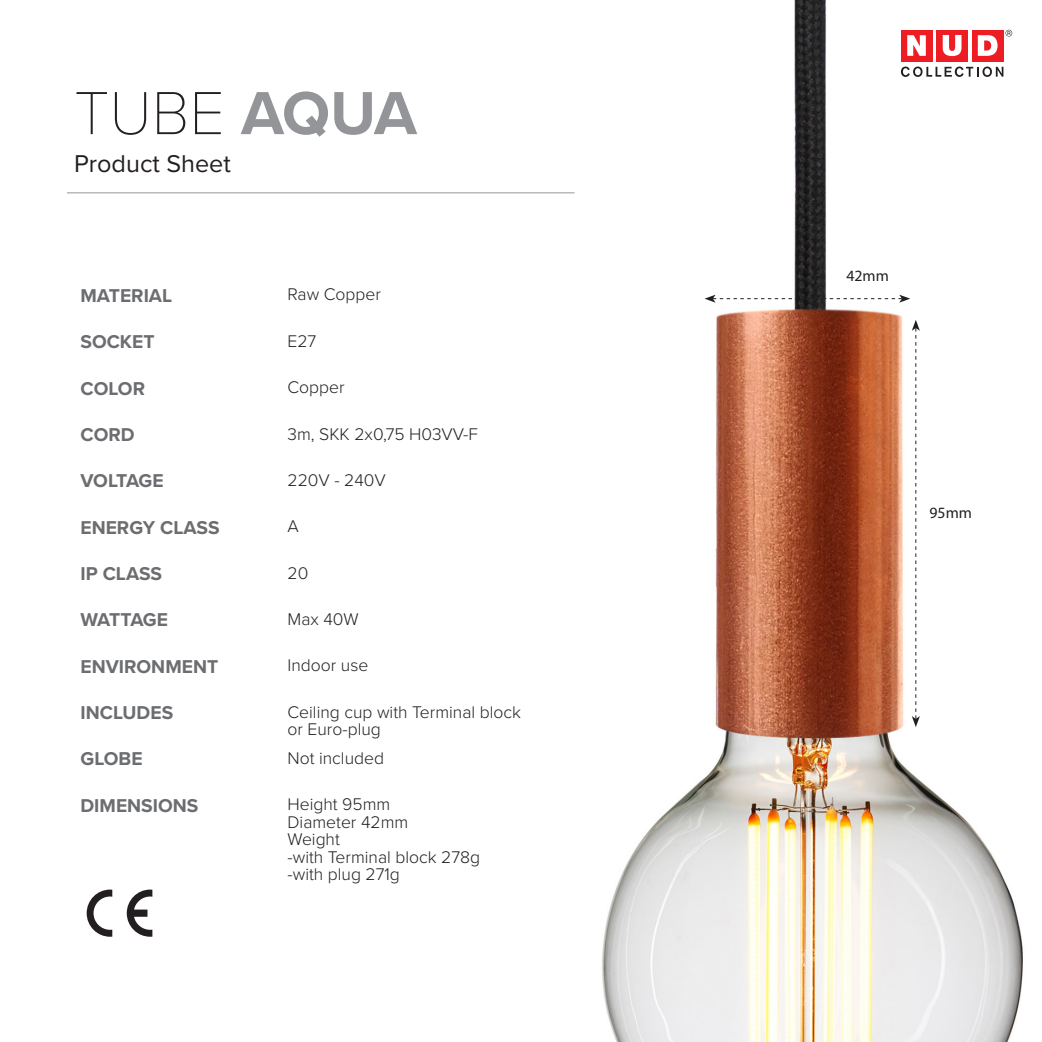
<style>
.page{position:relative;width:1042px;height:1042px;background:#fff}
.page>*{position:absolute;margin:0;border:0;box-sizing:border-box;transform-origin:0 0}
.t1{font:100 63px "Proxima Nova T";color:#231f20}
.t2{font:25.2px "Proxima Nova";color:#231f20}
.t3{font:700 19.25px "Proxima Nova";color:#6c6d70}
.t4{font:700 19.25px "Proxima Nova";letter-spacing:-.025em;color:#6c6d70}
.t5{font:700 19.25px "Proxima Nova";letter-spacing:-.04em;color:#6c6d70}
.t6{font:300 17.5px/17.5px "Proxima Nova";color:#231f20}
.Styckeformat_1{font:15.75px "Myriad Pro";color:#231f20}
.s1{font-family:"Proxima Nova";font-weight:700;color:#939598}
</style>
<div class="page">
<img style="left:551px;top:0;width:472px;height:1042px">
<svg style="left:704px;top:295px;width:206px;height:8px"></svg>
<svg style="left:912px;top:320px;width:8px;height:407px"></svg>
<hr style="left:67px;top:192px;width:507px;height:1px;background:#939598">
<div style="left:901px;top:30px;width:31px;height:31px;background:#ee1d23"></div>
<div style="left:936px;top:30px;width:32px;height:31px;background:#ee1d23"></div>
<div style="left:972px;top:30px;width:31px;height:31px;background:#ee1d23"></div>
<svg style="left:907px;top:35px;width:19px;height:21px"></svg>
<svg style="left:942px;top:35px;width:19px;height:21px"></svg>
<svg style="left:978px;top:35px;width:19px;height:21px"></svg>
<svg style="left:901px;top:67px;width:102px;height:10px"></svg>
<svg style="left:1005px;top:30px;width:7px;height:6px"></svg>
<svg style="left:87px;top:889px;width:25px;height:47px"></svg>
<svg style="left:127px;top:889px;width:25px;height:47px"></svg>
<p class="t1" style="left:74px;top:66px;width:344px">TUBE <span class="s1">AQUA</span></p>
<p class="t2" style="left:74px;top:145px;width:158px">Product Sheet</p>
<p class="t3" style="left:80px;top:281px;width:93px">MATERIAL</p>
<p class="t6" style="left:287px;top:285px;width:95px">Raw Copper</p>
<p class="t3" style="left:80px;top:327px;width:76px">SOCKET</p>
<p class="t6" style="left:287px;top:331px;width:30px">E27</p>
<p class="t3" style="left:80px;top:374px;width:66px">COLOR</p>
<p class="t6" style="left:287px;top:378px;width:59px">Copper</p>
<p class="t3" style="left:80px;top:420px;width:56px">CORD</p>
<p class="t6" style="left:287px;top:424px;width:192px">3m, SKK 2x0,75 H03VV-F</p>
<p class="t4" style="left:80px;top:466px;width:85px">VOLTAGE</p>
<p class="t6" style="left:287px;top:470px;width:100px">220V - 240V</p>
<p class="t3" style="left:80px;top:513px;width:141px">ENERGY CLASS</p>
<p class="t6" style="left:287px;top:517px;width:13px">A</p>
<p class="t3" style="left:80px;top:559px;width:83px">IP CLASS</p>
<p class="t6" style="left:287px;top:563px;width:22px">20</p>
<p class="t5" style="left:80px;top:605px;width:89px">WATTAGE</p>
<p class="t6" style="left:287px;top:609px;width:73px">Max 40W</p>
<p class="t3" style="left:80px;top:652px;width:139px">ENVIRONMENT</p>
<p class="t6" style="left:287px;top:656px;width:82px">Indoor use</p>
<p class="t3" style="left:80px;top:698px;width:94px">INCLUDES</p>
<p class="t6" style="left:287px;top:702px;width:235px">Ceiling cup with Terminal block or Euro-plug</p>
<p class="t3" style="left:80px;top:744px;width:64px">GLOBE</p>
<p class="t6" style="left:287px;top:748px;width:98px">Not included</p>
<p class="t3" style="left:80px;top:791px;width:119px">DIMENSIONS</p>
<p class="t6" style="left:287px;top:795px;width:104px">Height 95mm</p>
<p class="t6" style="left:287px;top:812px;width:122px">Diameter 42mm</p>
<p class="t6" style="left:287px;top:830px;width:54px">Weight</p>
<p class="t6" style="left:287px;top:847px;width:194px">-with Terminal block 278g -with plug 271g</p>
<p class="Styckeformat_1" style="left:846px;top:266px;width:44px">42mm</p>
<p class="Styckeformat_1" style="left:929px;top:503px;width:44px">95mm</p>
</div>
